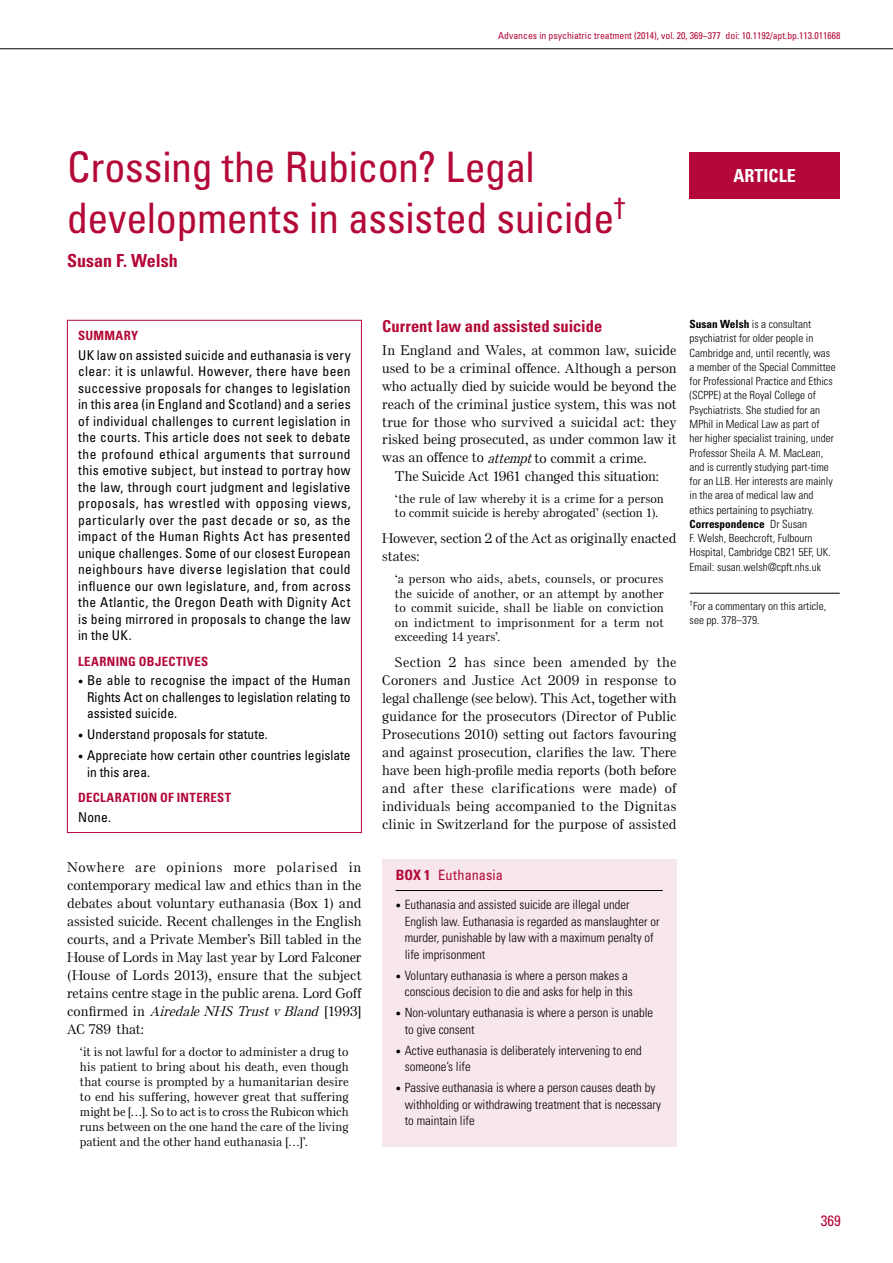
<style>
.page{position:relative;width:893px;height:1263px;background:#fff}
.page>*{position:absolute;margin:0;border:0;box-sizing:border-box;transform-origin:0 0}
.t1{font:condensed 42px/50.4px "Univers LT Std";letter-spacing:-.01em;color:#b30838}
.t2{font:700 condensed 18px "Univers LT Std";letter-spacing:-.005em;color:#b30838}
.t3{font:700 condensed 18px "Univers LT Std";color:#fff}
.t4{font:700 condensed 16.5px "Univers LT Std";color:#b30838}
.t5{font:condensed 15px "Univers LT Std";color:#b30838}
.t6{font:condensed 14.25px "Univers LT Std";letter-spacing:.005em;color:#b30838}
.t7{font:500 13.5px/18px "Else NPL Std";letter-spacing:.015em;color:#000;text-align:justify}
.t8{font:condensed 13.5px/16.5px "Univers LT Std";color:#000;text-align:justify}
.t9{font:300 condensed 12.75px/16.5px "Univers LT Std";color:#000}
.t10{font:700 condensed 12.75px "Univers LT Std";letter-spacing:.025em;color:#b30838}
.t11{font:500 12px/15px "Else NPL Std";letter-spacing:.025em;color:#000;text-align:justify}
.t12{font:300 condensed 11.25px/14.2px "Univers LT Std";color:#000}
.t13{font:condensed 9.75px "Univers LT Std";color:#b30838}
.s1{font-family:"Newspaper Pi BT";font-stretch:normal;font-size:7.5px}
.s2{font-style:italic}
.s3{font-weight:700}
.s4{font-family:"Newspaper Pi BT";font-weight:400;font-stretch:normal;font-size:7.5px}
</style>
<div class="page">
<hr style="left:0;top:49px;width:893px;height:1px;background:#000">
<div style="left:690px;top:152px;width:150px;height:46px;background:#b30838"></div>
<div style="left:67px;top:320px;width:295px;height:513px;border:1px solid #b30838"></div>
<div style="left:382px;top:859px;width:294px;height:287px;background:#f7e6eb"></div>
<hr style="left:396px;top:890px;width:267px;height:1px;background:#000">
<hr style="left:690px;top:593px;width:150px;height:1px;background:#000">
<p class="t13" style="left:498px;top:30px;width:344px">Advances in psychiatric treatment (2014), vol. 20, 369–377 doi: 10.1192/apt.bp.113.011668</p>
<h1 class="t1" style="left:67px;top:142px;width:561px">Crossing the Rubicon? Legal developments in assisted suicide<sup>†</sup></h1>
<h2 class="t2" style="left:67px;top:250px;width:112px">Susan F. Welsh</h2>
<h2 class="t3" style="left:734px;top:164px;width:64px">ARTICLE</h2>
<p class="t10" style="left:78px;top:328px;width:62px">SUMMARY</p>
<p class="t8" style="left:78px;top:346px;width:274px">UK law on assisted suicide and euthanasia is very clear: it is unlawful. However, there have been successive proposals for changes to legislation in this area (in England and Scotland) and a series of individual challenges to current legislation in the courts. This article does not seek to debate the profound ethical arguments that surround this emotive subject, but instead to portray how the law, through court judgment and legislative proposals, has wrestled with opposing views, particularly over the past decade or so, as the impact of the Human Rights Act has presented unique challenges. Some of our closest European neighbours have diverse legislation that could influence our own legislature, and, from across the Atlantic, the Oregon Death with Dignity Act is being mirrored in proposals to change the law in the UK.</p>
<p class="t10" style="left:78px;top:653px;width:132px">LEARNING OBJECTIVES</p>
<p class="t8" style="left:87px;top:672px;width:265px;text-indent:-9px"><span class="s1">•</span> Be able to recognise the impact of the Human Rights Act on challenges to legislation relating to assisted suicide.</p>
<p class="t8" style="left:78px;top:726px;width:191px"><span class="s1">•</span> Understand proposals for statute.</p>
<p class="t8" style="left:87px;top:747px;width:265px;text-indent:-9px"><span class="s1">•</span> Appreciate how certain other countries legislate in this area.</p>
<p class="t10" style="left:78px;top:790px;width:155px">DECLARATION OF INTEREST</p>
<p class="t8" style="left:78px;top:808px;width:35px">None.</p>
<p class="t7" style="left:67px;top:858px;width:296px">Nowhere are opinions more polarised in contemporary medical law and ethics than in the debates about voluntary euthanasia (Box 1) and assisted suicide. Recent challenges in the English courts, and a Private Member’s Bill tabled in the House of Lords in May last year by Lord Falconer (House of Lords 2013), ensure that the subject retains centre stage in the public arena. Lord Goff c o n fi r m e d i n <span class="s2">AiredaleNHSTrustvBland</span> [ 1 9 9 3 ] AC 789 that:</p>
<p class="t11" style="left:80px;top:1044px;width:270px">‘it is not lawful for a doctor to administer a drug to his patient to bring about his death, even though that course is prompted by a humanitarian desire to end his suffering, however great that suffering might be […]. So to act is to cross the Rubicon which runs between on the one hand the care of the living patient and the other hand euthanasia […]’.</p>
<p class="t4" style="left:382px;top:316px;width:222px">Current law and assisted suicide</p>
<p class="t7" style="left:382px;top:341px;width:296px">In England and Wales, at common law, suicide used to be a criminal offence. Although a person who actually died by suicide would be beyond the reach of the criminal justice system, this was not true for those who survived a suicidal act: they risked being prosecuted, as under common law it was an offence to <span class="s2">attempt</span>to commit a crime.</p>
<p class="t7" style="left:395px;top:467px;width:266px">The Suicide Act 1961 changed this situation:</p>
<p class="t11" style="left:395px;top:491px;width:270px">‘the rule of law whereby it is a crime for a person to commit suicide is hereby abrogated’ (section 1).</p>
<p class="t7" style="left:382px;top:529px;width:296px">However, section 2 of the Act as originally enacted states:</p>
<p class="t11" style="left:395px;top:571px;width:270px">‘a person who aids, abets, counsels, or procures the suicide of another, or an attempt by another to commit suicide, shall be liable on conviction on indictment to imprisonment for a term not exceeding 14 years’.</p>
<p class="t7" style="left:382px;top:653px;width:296px;text-indent:13px">Section 2 has since been amended by the Coroners and Justice Act 2009 in response to legal challenge (see below). This Act, together with guidance for the prosecutors (Director of Public Prosecutions 2010) setting out factors favouring and against prosecution, clarifies the law. There have been high-profile media reports (both before and after these clarifications were made) of individuals being accompanied to the Dignitas clinic in Switzerland for the purpose of assisted</p>
<p class="t12" style="left:690px;top:317px;width:148px"><span class="s3">Susan Welsh</span> is a consultant psychiatrist for older people in<br>Cambridge and, until recently, was a member of the Special Committee for Professional Practice and Ethics (SCPPE) at the Royal College of<br>Psychiatrists. She studied for an<br>MPhil in Medical Law as part of<br>her higher specialist training, under<br>Professor Sheila A. M. MacLean, and is currently studying part-time for an LLB. Her interests are mainly in the area of medical law and ethics pertaining to psychiatry.<br><span class="s3">Correspondence</span> Dr Susan<br>F. Welsh, Beechcroft, Fulbourn<br>Hospital, Cambridge CB21 5EF, UK.<br>Email: susan.welsh@cpft.nhs.uk</p>
<p class="t12" style="left:690px;top:599px;width:138px"><sup>†</sup>For a commentary on this article, see pp. 378–379.</p>
<p class="t6" style="left:396px;top:866px;width:109px"><span class="s3">BOX 1</span> Euthanasia</p>
<p class="t9" style="left:405px;top:896px;width:256px;text-indent:-9px"><span class="s4">•</span> Euthanasia and assisted suicide are illegal under English law. Euthanasia is regarded as manslaughter or murder, punishable by law with a maximum penalty of life imprisonment</p>
<p class="t9" style="left:405px;top:967px;width:229px;text-indent:-9px"><span class="s4">•</span> Voluntary euthanasia is where a person makes a conscious decision to die and asks for help in this</p>
<p class="t9" style="left:405px;top:1004px;width:250px;text-indent:-9px"><span class="s4">•</span> Non-voluntary euthanasia is where a person is unable to give consent</p>
<p class="t9" style="left:405px;top:1042px;width:239px;text-indent:-9px"><span class="s4">•</span> Active euthanasia is deliberately intervening to end someone’s life</p>
<p class="t9" style="left:405px;top:1079px;width:258px;text-indent:-9px"><span class="s4">•</span> Passive euthanasia is where a person causes death by withholding or withdrawing treatment that is necessary to maintain life</p>
<p class="t5" style="left:821px;top:1211px;width:21px">369</p>
</div>
